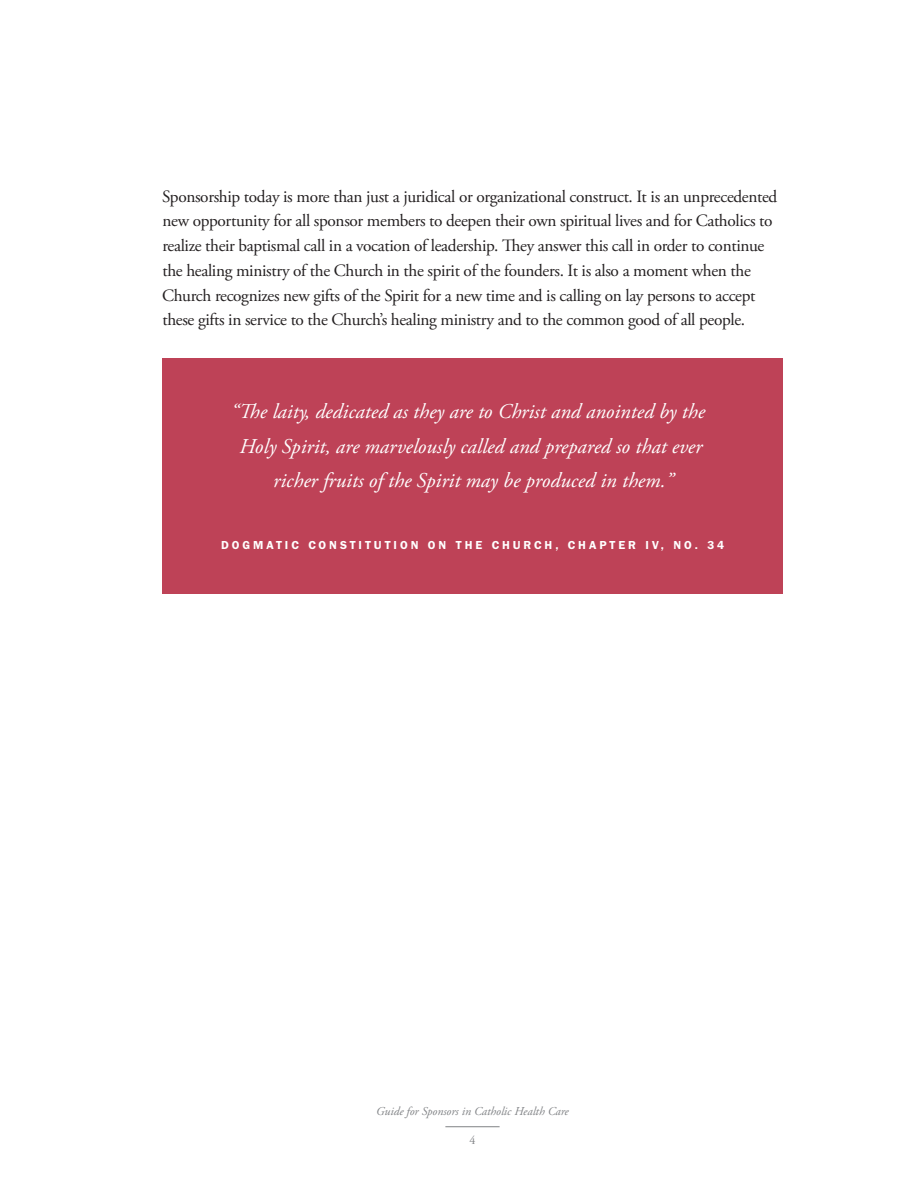
<style>
.page{position:relative;width:918px;height:1188px;background:#fff}
.page>*{position:absolute;margin:0;border:0;box-sizing:border-box;transform-origin:0 0}
.t1{font:italic 21px/34.5px "Adobe Garamond Pro";color:#fff;text-align:center}
.t2{font:17.25px/24.8px "Adobe Garamond Pro";letter-spacing:-.02em;color:#231f20}
.t3{font:12px "Franklin Gothic Dem Bld";letter-spacing:.25em;color:#fff}
.t4{font:italic 12px "Adobe Garamond Pro";color:#808285}
.t5{font:12px "Adobe Garamond Pro";color:#808285}
</style>
<div class="page">
<hr style="left:445px;top:1126px;width:55px;height:1px;background:#808285">
<div style="left:162px;top:358px;width:621px;height:236px;background:#be4257"></div>
<p class="t2" style="left:162px;top:184px;width:617px">Sponsorship today is more than just a juridical or organizational construct. It is an unprecedented new opportunity for all sponsor members to deepen their own spiritual lives and for Catholics to realize their baptismal call in a vocation of leadership. They answer this call in order to continue the healing ministry of the Church in the spirit of the founders. It is also a moment when the Church recognizes new gifts of the Spirit for a new time and is calling on lay persons to accept these gifts in service to the Church’s healing ministry and to the common good of all people.</p>
<p class="t1" style="left:231px;top:395px;width:476px">“The laity, dedicated as they are to Christ and anointed by the<br>Holy Spirit, are marvelously called and prepared so that ever richer fruits of the Spirit may be produced in them.”</p>
<p class="t3" style="left:221px;top:537px;width:505px">DOGMATIC CONSTITUTION ON THE CHURCH, CHAPTER IV, NO. 34</p>
<p class="t4" style="left:376px;top:1104px;width:194px">Guide for Sponsors in Catholic Health Care</p>
<p class="t5" style="left:470px;top:1133px;width:7px">4</p>
</div>
